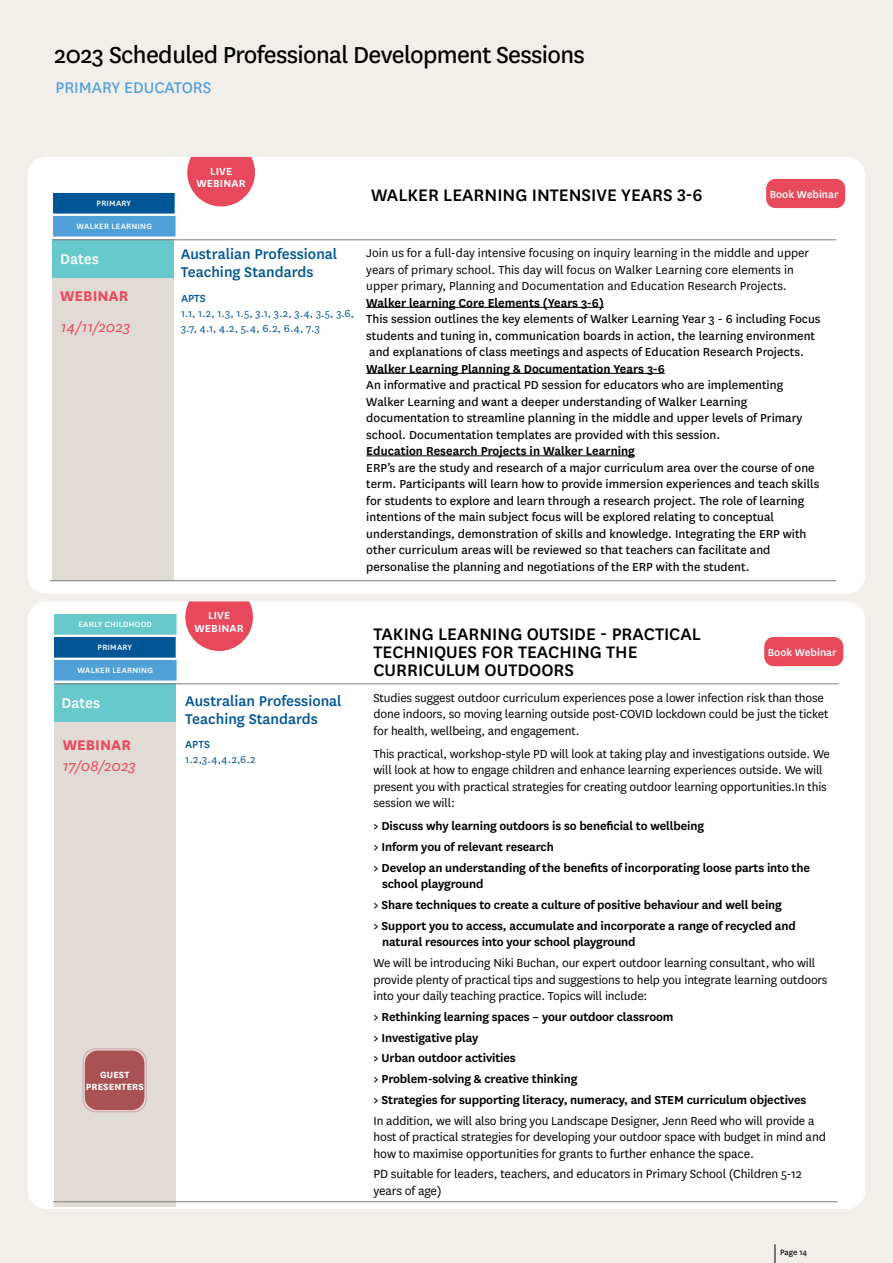
<style>
.page{position:relative;width:893px;height:1263px;background:#f2efeb}
.page>*{position:absolute;margin:0;border:0;box-sizing:border-box;transform-origin:0 0}
.t1{font:27px "National";letter-spacing:-.025em;color:#000}
.t2{font:500 19.5px/18px "National";color:#000}
.t3{font:18px "National";color:#50a0d8}
.t4{font:500 16.5px/18px "National";color:#005695}
.t5{font:italic 16.5px "National";color:#e84a5c}
.t6{font:700 16.5px "National";color:#e84a5c}
.t7{font:500 16.5px "National";color:#fff}
.t8{font:13.8px/20.7px "National";letter-spacing:-.01em;color:#000}
.t9{font:13.5px/16.5px "National";letter-spacing:-.01em;color:#000}
.t10{font:13.5px/16.5px "National";color:#000}
.t11{font:600 13.5px/20.7px "National";letter-spacing:-.01em;color:#000}
.t12{font:12px/15px "National";color:#005695}
.t13{font:500 12px "National";color:#fff}
.t14{font:600 12px/12.3px "National";letter-spacing:.01em;color:#fff;text-align:center}
.t15{font:500 12px "National";color:#005695}
.t16{font:700 10.5px/12.6px "National";letter-spacing:.01em;color:#fff;text-align:center}
.t17{font:500 9px "National";letter-spacing:.025em;color:#fff}
.t18{font:9px "National";color:#000}
.s1{font-size:13.8px}
</style>
<div class="page">
<svg style="left:775px;top:1244px;width:1px;height:19px"></svg>
<div style="left:28px;top:602px;width:837px;height:606px;background:#fff;border-radius:18px"></div>
<div style="left:54px;top:684px;width:122px;height:39px;background:#68c9cc"></div>
<div style="left:54px;top:723px;width:122px;height:484px;background:#e1dbd5"></div>
<hr style="left:54px;top:684px;width:785px;height:1px;background:#817c77">
<hr style="left:53px;top:1201px;width:784px;height:1px;background:#817c77">
<div style="left:54px;top:637px;width:122px;height:21px;background:#005695;border:2px solid #005695"></div>
<div style="left:765px;top:638px;width:78px;height:27px;background:#e84a5c;border-radius:9px"></div>
<div style="left:764px;top:637px;width:79px;height:29px;border:2px solid #e84a5c;border-radius:9px"></div>
<div style="left:54px;top:660px;width:123px;height:20px;background:#50a0d8"></div>
<div style="left:54px;top:614px;width:123px;height:21px;background:#68c9cc;border:2px solid #68c9cc"></div>
<svg style="left:185px;top:601px;width:68px;height:50px;background:#eb6676"></svg>
<div style="left:85px;top:1050px;width:59px;height:60px;background:#a95153;border-radius:13px"></div>
<div style="left:83px;top:1048px;width:63px;height:64px;border:1px solid #d1a3a4;border-radius:13px"></div>
<div style="left:28px;top:158px;width:837px;height:435px;background:#fff;border-radius:18px"></div>
<div style="left:53px;top:240px;width:121px;height:39px;background:#68c9cc"></div>
<div style="left:53px;top:279px;width:121px;height:302px;background:#e1dbd5"></div>
<hr style="left:53px;top:240px;width:783px;height:1px;background:#817c77">
<hr style="left:366px;top:307px;width:238px;height:1px;background:#000">
<hr style="left:366px;top:373px;width:299px;height:1px;background:#000">
<hr style="left:366px;top:455px;width:269px;height:1px;background:#000">
<hr style="left:50px;top:580px;width:786px;height:1px;background:#817c77">
<div style="left:767px;top:180px;width:77px;height:27px;background:#e84a5c;border-radius:9px"></div>
<div style="left:766px;top:179px;width:79px;height:29px;border:2px solid #e84a5c;border-radius:9px"></div>
<div style="left:53px;top:193px;width:122px;height:21px;background:#005695;border:2px solid #005695"></div>
<div style="left:53px;top:216px;width:123px;height:21px;background:#50a0d8;border:2px solid #50a0d8"></div>
<svg style="left:187px;top:157px;width:68px;height:49px;background:#eb6474"></svg>
<h1 class="t1" style="left:54px;top:37px;width:532px">2023 Scheduled Professional Development Sessions</h1>
<h3 class="t3" style="left:55px;top:75px;width:158px">PRIMARY EDUCATORS</h3>
<p class="t17" style="left:97px;top:197px;width:36px">PRIMARY</p>
<p class="t17" style="left:77px;top:220px;width:77px">WALKER LEARNING</p>
<p class="t14" style="left:196px;top:164px;width:51px">LIVE<br>WEBINAR</p>
<h2 class="t2" style="left:371px;top:185px;width:333px">WALKER LEARNING INTENSIVE YEARS 3-6</h2>
<p class="t13" style="left:770px;top:186px;width:70px">Book Webinar</p>
<p class="t4" style="left:181px;top:244px;width:158px">Australian Professional<br>Teaching Standards</p>
<p class="t15" style="left:181px;top:290px;width:26px">APTS</p>
<p class="t12" style="left:181px;top:305px;width:175px">1.1, 1.2, 1.3, 1.5, 3.1, 3.2, 3.4, 3.5, 3.6,<br>3.7, 4.1, 4.2, 5.4, 6.2, 6.4, 7.3</p>
<p class="t7" style="left:60px;top:247px;width:40px">Dates</p>
<p class="t9" style="left:366px;top:244px;width:444px">Join us for a full-day intensive focusing on inquiry learning in the middle and upper years of primary school. This day will focus on Walker Learning core elements in upper primary, Planning and Documentation and Education Research Projects.</p>
<p class="t11" style="left:366px;top:292px;width:239px">Walker learning Core Elements (Years 3-6)</p>
<p class="t10" style="left:366px;top:310px;width:456px">This session outlines the key elements of Walker Learning Year 3 - 6 including Focus students and tuning in, communication boards in action, the learning environment and explanations of class meetings and aspects of Education Research Projects.</p>
<p class="t11" style="left:366px;top:358px;width:300px">Walker Learning Planning &amp; Documentation Years 3-6</p>
<p class="t10" style="left:366px;top:376px;width:438px">An informative and practical PD session for educators who are implementing Walker Learning and want a deeper understanding of Walker Learning documentation to streamline planning in the middle and upper levels of Primary school. Documentation templates are provided with this session.</p>
<p class="t11" style="left:366px;top:440px;width:270px">Education Research Projects in Walker Learning</p>
<p class="t10" style="left:366px;top:459px;width:455px">ERP’s are the study and research of a major curriculum area over the course of one term. Participants will learn how to provide immersion experiences and teach skills for students to explore and learn through a research project. The role of learning intentions of the main subject focus will be explored relating to conceptual understandings, demonstration of skills and knowledge. Integrating the ERP with other curriculum areas will be reviewed so that teachers can facilitate and personalise the planning and negotiations of the ERP with the student.</p>
<p class="t6" style="left:60px;top:284px;width:70px">WEBINAR</p>
<p class="t5" style="left:61px;top:317px;width:71px">14/11/2023</p>
<p class="t17" style="left:79px;top:618px;width:75px">EARLY CHILDHOOD</p>
<p class="t14" style="left:195px;top:609px;width:51px">LIVE<br>WEBINAR</p>
<h2 class="t2" style="left:373px;top:624px;width:329px">TAKING LEARNING OUTSIDE - PRACTICAL<br>TECHNIQUES FOR TEACHING THE<br>CURRICULUM OUTDOORS</h2>
<p class="t9" style="left:373px;top:689px;width:457px">Studies suggest outdoor curriculum experiences pose a lower infection risk than those done indoors, so moving learning outside post-COVID lockdown could be just the ticket for health, wellbeing, and engagement.</p>
<p class="t9" style="left:373px;top:745px;width:458px">This practical, workshop-style PD will look at taking play and investigations outside. We will look at how to engage children and enhance learning experiences outside. We will present you with practical strategies for creating outdoor learning opportunities.In this session we will:</p>
<p class="t11" style="left:373px;top:815px;width:438px">&gt; Discuss why learning outdoors is so beneficial to wellbeing<br>&gt; Inform you of relevant research<br>&gt; Develop an understanding of the benefits of incorporating loose parts into the</p>
<p class="t11" style="left:373px;top:873px;width:424px;text-indent:9px">school playground<br>&gt; Share techniques to create a culture of positive behaviour and well being<br>&gt; Support you to access, accumulate and incorporate a range of recycled and</p>
<p class="t11" style="left:382px;top:931px;width:255px">natural resources into your school playground</p>
<p class="t9" style="left:373px;top:954px;width:455px">We will be introducing Niki Buchan, our expert outdoor learning consultant, who will provide plenty of practical tips and suggestions to help you integrate learning outdoors into your daily teaching practice. Topics will include:</p>
<p class="t11" style="left:373px;top:1005px;width:434px">&gt; Rethinking learning spaces – your outdoor classroom<br>&gt; Investigative play<br>&gt; Urban outdoor activities<br>&gt; Problem-solving &amp; creative thinking<br>&gt; Strategies for supporting literacy, numeracy, and STEM curriculum objectives</p>
<p class="t9" style="left:373px;top:1111px;width:454px">In addition, we will also bring you Landscape Designer, Jenn Reed who will provide a host of practical strategies for developing your outdoor space with budget in mind <span class="s1">and</span></p>
<p class="t8" style="left:373px;top:1142px;width:430px">how to maximise opportunities for grants to further enhance the space.<br>PD suitable for leaders, teachers, and educators in Primary School (Children 5-12</p>
<p class="t8" style="left:373px;top:1180px;width:70px">years of age)</p>
<p class="t17" style="left:98px;top:641px;width:36px">PRIMARY</p>
<p class="t13" style="left:768px;top:644px;width:70px">Book Webinar</p>
<p class="t17" style="left:78px;top:664px;width:77px">WALKER LEARNING</p>
<p class="t4" style="left:185px;top:690px;width:158px">Australian Professional<br>Teaching Standards</p>
<p class="t15" style="left:185px;top:736px;width:26px">APTS</p>
<p class="t12" style="left:185px;top:751px;width:72px">1.2,3.4,4.2,6.2</p>
<p class="t7" style="left:62px;top:691px;width:40px">Dates</p>
<p class="t6" style="left:63px;top:733px;width:70px">WEBINAR</p>
<p class="t5" style="left:63px;top:756px;width:74px">17/08/2023</p>
<p class="t16" style="left:86px;top:1067px;width:60px">GUEST<br>PRESENTERS</p>
<p class="t18" style="left:780px;top:1247px;width:29px">Page 14</p>
</div>
